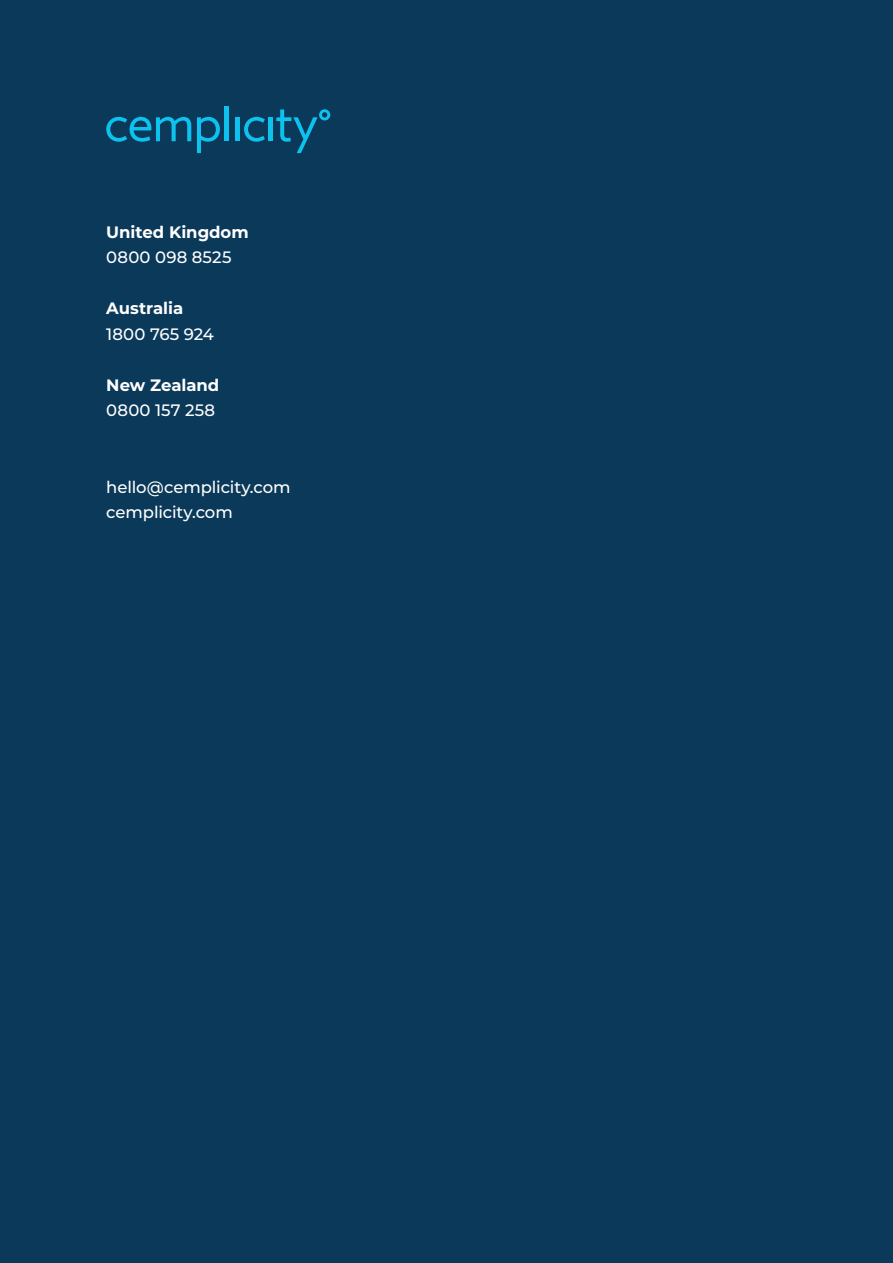
<style>
.page{position:relative;width:893px;height:1263px;background:#0b395a}
.page>*{position:absolute;margin:0;border:0;box-sizing:border-box;transform-origin:0 0}
.t1{font:500 16.5px/25.5px "Montserrat";letter-spacing:-.005em;color:#fff}
.t2{font:700 16.5px "Montserrat";letter-spacing:-.005em;color:#fff}
.t3{font:500 16.5px "Montserrat";letter-spacing:.015em;color:#fff}
</style>
<div class="page">
<svg style="left:106px;top:117px;width:85px;height:25px"></svg>
<svg style="left:197px;top:117px;width:23px;height:36px"></svg>
<hr style="left:225px;top:106px;width:4px;height:35px;background:#0dc2ee">
<hr style="left:235px;top:117px;width:4px;height:24px;background:#0dc2ee">
<svg style="left:244px;top:117px;width:21px;height:25px"></svg>
<hr style="left:269px;top:117px;width:4px;height:24px;background:#0dc2ee">
<svg style="left:276px;top:109px;width:54px;height:44px"></svg>
<p class="t2" style="left:106px;top:220px;width:144px">United Kingdom</p>
<p class="t3" style="left:106px;top:246px;width:127px">0800 098 8525</p>
<p class="t2" style="left:106px;top:297px;width:78px">Australia</p>
<p class="t1" style="left:106px;top:321px;width:109px">1800 765 924</p>
<p class="t2" style="left:106px;top:373px;width:114px">New Zealand</p>
<p class="t1" style="left:106px;top:397px;width:110px">0800 157 258</p>
<p class="t1" style="left:106px;top:474px;width:186px">hello@cemplicity.com cemplicity.com</p>
</div>
